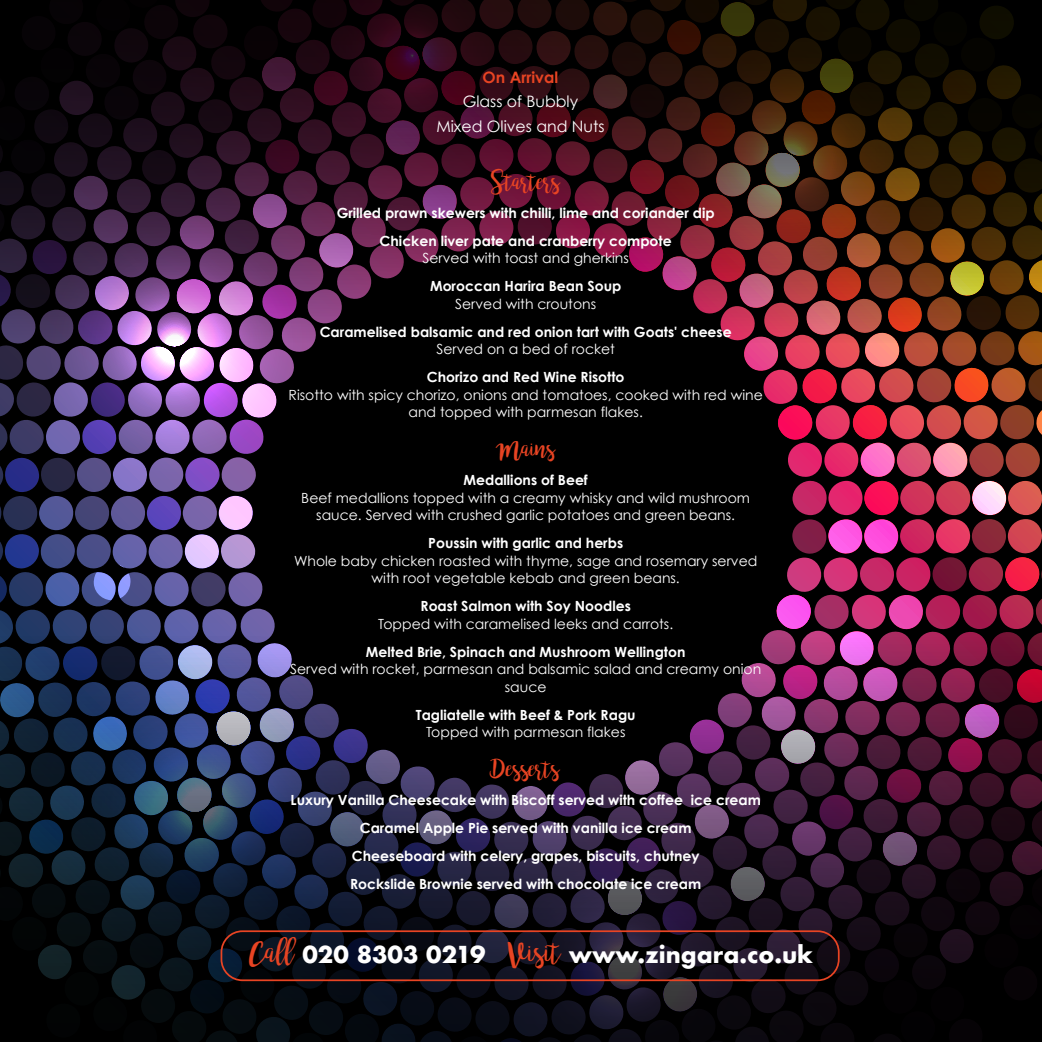
<style>
.page{position:relative;width:1042px;height:1042px;background:#fff}
.page>*{position:absolute;margin:0;border:0;box-sizing:border-box;transform-origin:0 0}
.t1{font:24.5px "bromello";color:#e84423}
.t2{font:700 22.75px "Futura";color:#fff}
.t3{font:15.75px/24.5px "Century Gothic";color:#fff;text-align:center}
.t4{font:700 15.75px "Century Gothic";color:#e84423}
.t5{font:700 14px/28px "Century Gothic";color:#fff;text-align:center}
.t6{font:14px/17.5px "Century Gothic";color:#fff;text-align:center}
.s1{font-family:"bromello";font-weight:400;font-size:30.8px;color:#e84423}
</style>
<div class="page">
<svg style="left:0;top:343px;width:1042px;height:292px;background:#36121c"></svg>
<svg style="left:0;top:343px;width:351px;height:178px;background:#423258"></svg>
<svg style="left:0;top:554px;width:452px;height:81px;background:#21233b"></svg>
<img style="left:0;top:0;width:1042px;height:343px">
<img style="left:0;top:635px;width:1042px;height:407px">
<div style="left:221px;top:930px;width:618px;height:51px;border:2px solid #e84423;border-radius:21px"></div>
<p class="t4" style="left:483px;top:67px;width:77px">On Arrival</p>
<p class="t3" style="left:436px;top:89px;width:170px">Glass of Bubbly<br>Mixed Olives and Nuts</p>
<h1 class="t1" style="left:491px;top:166px;width:70px">Starters</h1>
<p class="t5" style="left:337px;top:198px;width:379px">Grilled prawn skewers with chilli, lime and coriander dip<br>Chicken liver pate and cranberry compote</p>
<p class="t6" style="left:422px;top:249px;width:208px">Served with toast and gherkins</p>
<p class="t5" style="left:430px;top:272px;width:193px">Moroccan Harira Bean Soup</p>
<p class="t6" style="left:455px;top:295px;width:142px">Served with croutons</p>
<p class="t5" style="left:320px;top:317px;width:413px">Caramelised balsamic and red onion tart with Goats' cheese</p>
<p class="t6" style="left:436px;top:340px;width:180px">Served on a bed of rocket</p>
<p class="t5" style="left:427px;top:363px;width:199px">Chorizo and Red Wine Risotto</p>
<p class="t6" style="left:289px;top:386px;width:476px">Risotto with spicy chorizo, onions and tomatoes, cooked with red wine and topped with parmesan flakes.</p>
<h1 class="t1" style="left:496px;top:433px;width:61px">Mains</h1>
<p class="t5" style="left:463px;top:466px;width:126px">Medallions of Beef</p>
<p class="t6" style="left:301px;top:489px;width:450px">Beef medallions topped with a creamy whisky and wild mushroom sauce. Served with crushed garlic potatoes and green beans.</p>
<p class="t5" style="left:428px;top:529px;width:196px">Poussin with garlic and herbs</p>
<p class="t6" style="left:294px;top:552px;width:465px">Whole baby chicken roasted with thyme, sage and rosemary served with root vegetable kebab and green beans.</p>
<p class="t5" style="left:420px;top:592px;width:212px">Roast Salmon with Soy Noodles</p>
<p class="t6" style="left:378px;top:615px;width:297px">Topped with caramelised leeks and carrots.</p>
<p class="t5" style="left:366px;top:637px;width:321px">Melted Brie, Spinach and Mushroom Wellington</p>
<p class="t6" style="left:290px;top:660px;width:472px">Served with rocket, parmesan and balsamic salad and creamy onion sauce</p>
<p class="t5" style="left:416px;top:700px;width:221px">Tagliatelle with Beef &amp; Pork Ragu</p>
<p class="t6" style="left:426px;top:723px;width:201px">Topped with parmesan flakes</p>
<h1 class="t1" style="left:492px;top:753px;width:69px">Desserts</h1>
<p class="t5" style="left:291px;top:786px;width:472px">Luxury Vanilla Cheesecake with Biscoff served with coffee ice cream Caramel Apple Pie served with vanilla ice cream<br>Cheeseboard with celery, grapes, biscuits, chutney<br>Rockslide Brownie served with chocolate ice cream</p>
<h2 class="t2" style="left:249px;top:938px;width:566px"><span class="s1">Call</span> 020 8303 0219 <span class="s1">Visit</span> www.zingara.co.uk</h2>
</div>
